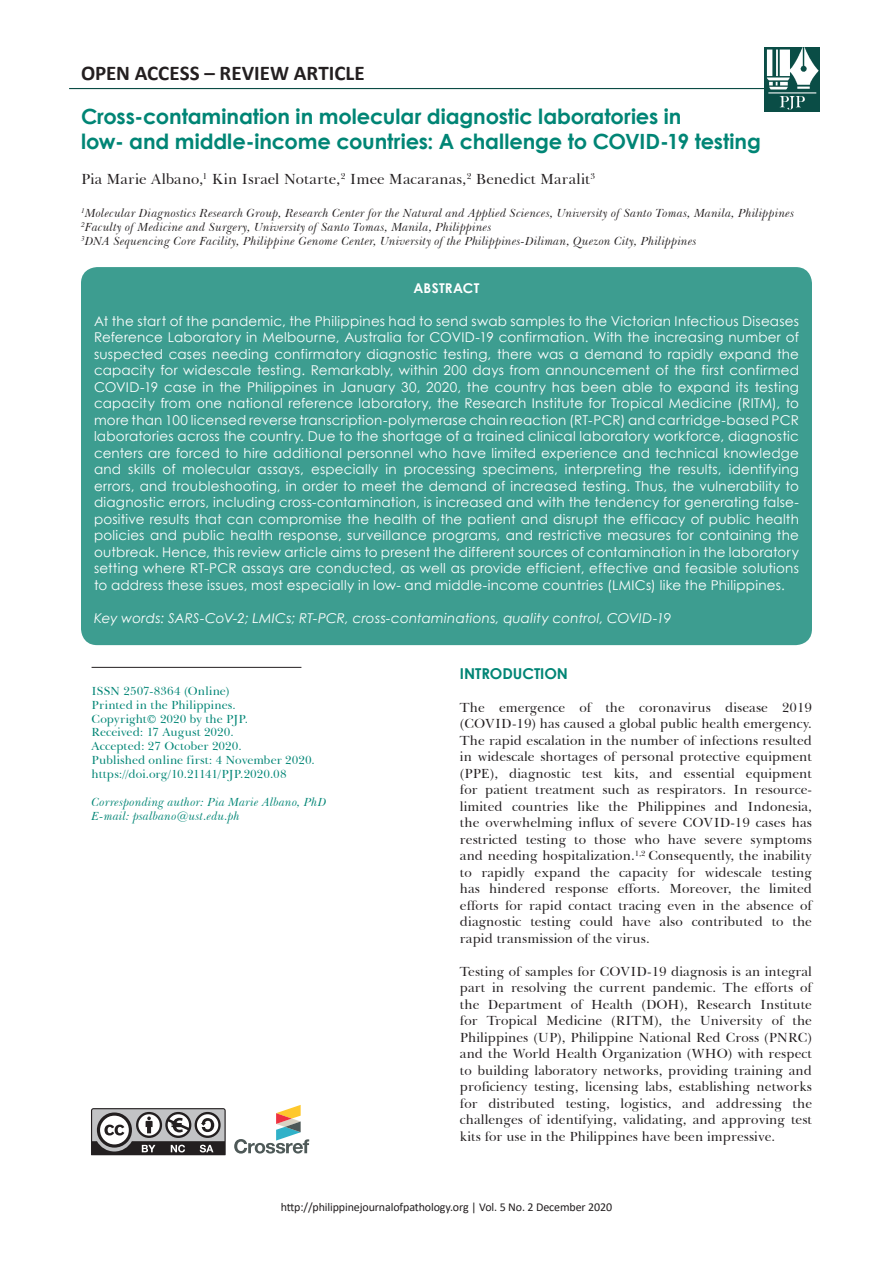
<style>
.page{position:relative;width:893px;height:1263px;background:#fff}
.page>*{position:absolute;margin:0;border:0;box-sizing:border-box;transform-origin:0 0}
.t1{font:700 21px/25.5px "Century Gothic";letter-spacing:-.005em;color:#008575}
.t2{font:700 21px "Calibri";color:#231f20}
.t3{font:15px "Baskerville BT";letter-spacing:.01em;color:#231f20}
.t4{font:700 15px "Century Gothic";letter-spacing:-.005em;color:#008575}
.t5{font:13.5px/16.5px "Century Gothic";letter-spacing:.02em;color:#fff;text-align:justify}
.t6{font:13.5px/16.5px "Baskerville BT";letter-spacing:.005em;color:#231f20;text-align:justify}
.t7{font:italic 13.5px "Century Gothic";letter-spacing:.01em;color:#fff}
.t8{font:700 13.5px "Century Gothic";letter-spacing:.02em;color:#fff}
.t9{font:italic 12px/13.8px "Baskerville BT";letter-spacing:.02em;color:#231f20}
.t10{font:12px/13.8px "Baskerville BT";letter-spacing:.005em;color:#008575}
.t11{font:italic 12px/13.8px "Baskerville BT";letter-spacing:.02em;color:#008575}
.t12{font:12px "Calibri";letter-spacing:-.01em;color:#231f20}
</style>
<div class="page">
<div style="left:81px;top:267px;width:731px;height:378px;background:#3d9d90;border-radius:16px"></div>
<hr style="left:92px;top:667px;width:209px;height:1px;background:#231f20">
<hr style="left:69px;top:88px;width:702px;height:1px;background:#0a4c45">
<svg style="left:91px;top:1108px;width:135px;height:47px"></svg>
<svg style="left:234px;top:1105px;width:75px;height:48px"></svg>
<img style="left:765px;top:48px;width:55px;height:64px">
<h1 class="t2" style="left:81px;top:58px;width:285px">OPEN ACCESS – REVIEW ARTICLE</h1>
<h1 class="t1" style="left:81px;top:102px;width:681px">Cross-contamination in molecular diagnostic laboratories in<br>low- and middle-income countries: A challenge to COVID-19 testing</h1>
<p class="t3" style="left:81px;top:170px;width:516px">Pia Marie Albano,<sup>1</sup> Kin Israel Notarte,<sup>2</sup> Imee Macaranas,<sup>2</sup> Benedict Maralit<sup>3</sup></p>
<p class="t9" style="left:81px;top:206px;width:715px"><sup>1</sup>Molecular Diagnostics Research Group, Research Center for the Natural and Applied Sciences, University of Santo Tomas, Manila, Philippines<br><sup>2</sup>Faculty of Medicine and Surgery, University of Santo Tomas, Manila, Philippines<br><sup>3</sup>DNA Sequencing Core Facility, Philippine Genome Center, University of the Philippines-Diliman, Quezon City, Philippines</p>
<p class="t8" style="left:413px;top:278px;width:68px">ABSTRACT</p>
<p class="t5" style="left:94px;top:312px;width:706px">At the start of the pandemic, the Philippines had to send swab samples to the Victorian Infectious Diseases Reference Laboratory in Melbourne, Australia for COVID-19 confirmation. With the increasing number of suspected cases needing confirmatory diagnostic testing, there was a demand to rapidly expand the capacity for widescale testing. Remarkably, within 200 days from announcement of the first confirmed COVID-19 case in the Philippines in January 30, 2020, the country has been able to expand its testing capacity from one national reference laboratory, the Research Institute for Tropical Medicine (RITM), to more than 100 licensed reverse transcription-polymerase chain reaction (RT-PCR) and cartridge-based PCR laboratories across the country. Due to the shortage of a trained clinical laboratory workforce, diagnostic centers are forced to hire additional personnel who have limited experience and technical knowledge and skills of molecular assays, especially in processing specimens, interpreting the results, identifying errors, and troubleshooting, in order to meet the demand of increased testing. Thus, the vulnerability to diagnostic errors, including cross-contamination, is increased and with the tendency for generating false&shy;positive results that can compromise the health of the patient and disrupt the efficacy of public health policies and public health response, surveillance programs, and restrictive measures for containing the outbreak. Hence, this review article aims to present the different sources of contamination in the laboratory setting where RT-PCR assays are conducted, as well as provide efficient, effective and feasible solutions to address these issues, most especially in low- and middle-income countries (LMICs) like the Philippines.</p>
<p class="t7" style="left:94px;top:608px;width:579px">Key words: SARS-CoV-2; LMICs; RT-PCR, cross-contaminations, quality control, COVID-19</p>
<p class="t10" style="left:92px;top:684px;width:225px">ISSN 2507-8364 (Online)<br>Printed in the Philippines.<br>Copyright© 2020 by the PJP.<br>Received: 17 August 2020.<br>Accepted: 27 October 2020.<br>Published online first: 4 November 2020. https://doi.org/10.21141/PJP.2020.08</p>
<p class="t11" style="left:92px;top:795px;width:236px">Corresponding author: Pia Marie Albano, PhD<br>E-mail: psalbano@ust.edu.ph</p>
<p class="t4" style="left:460px;top:662px;width:110px">INTRODUCTION</p>
<p class="t6" style="left:460px;top:699px;width:354px">The emergence of the coronavirus disease 2019 (COVID-19) has caused a global public health emergency.<br>The rapid escalation in the number of infections resulted in widescale shortages of personal protective equipment (PPE), diagnostic test kits, and essential equipment for patient treatment such as respirators. In resource&shy;limited countries like the Philippines and Indonesia, the overwhelming influx of severe COVID-19 cases has restricted testing to those who have severe symptoms and needing hospitalization.<sup>1,2</sup> Consequently, the inability to rapidly expand the capacity for widescale testing has hindered response efforts. Moreover, the limited efforts for rapid contact tracing even in the absence of diagnostic testing could have also contributed to the rapid transmission of the virus.</p>
<p class="t6" style="left:460px;top:963px;width:354px">Testing of samples for COVID-19 diagnosis is an integral part in resolving the current pandemic. The efforts of the Department of Health (DOH), Research Institute for Tropical Medicine (RITM), the University of the Philippines (UP), Philippine National Red Cross (PNRC) and the World Health Organization (WHO) with respect to building laboratory networks, providing training and proficiency testing, licensing labs, establishing networks for distributed testing, logistics, and addressing the challenges of identifying, validating, and approving test kits for use in the Philippines have been impressive.</p>
<p class="t12" style="left:281px;top:1198px;width:333px">http://philippinejournalofpathology.org | Vol. 5 No. 2 December 2020</p>
</div>
